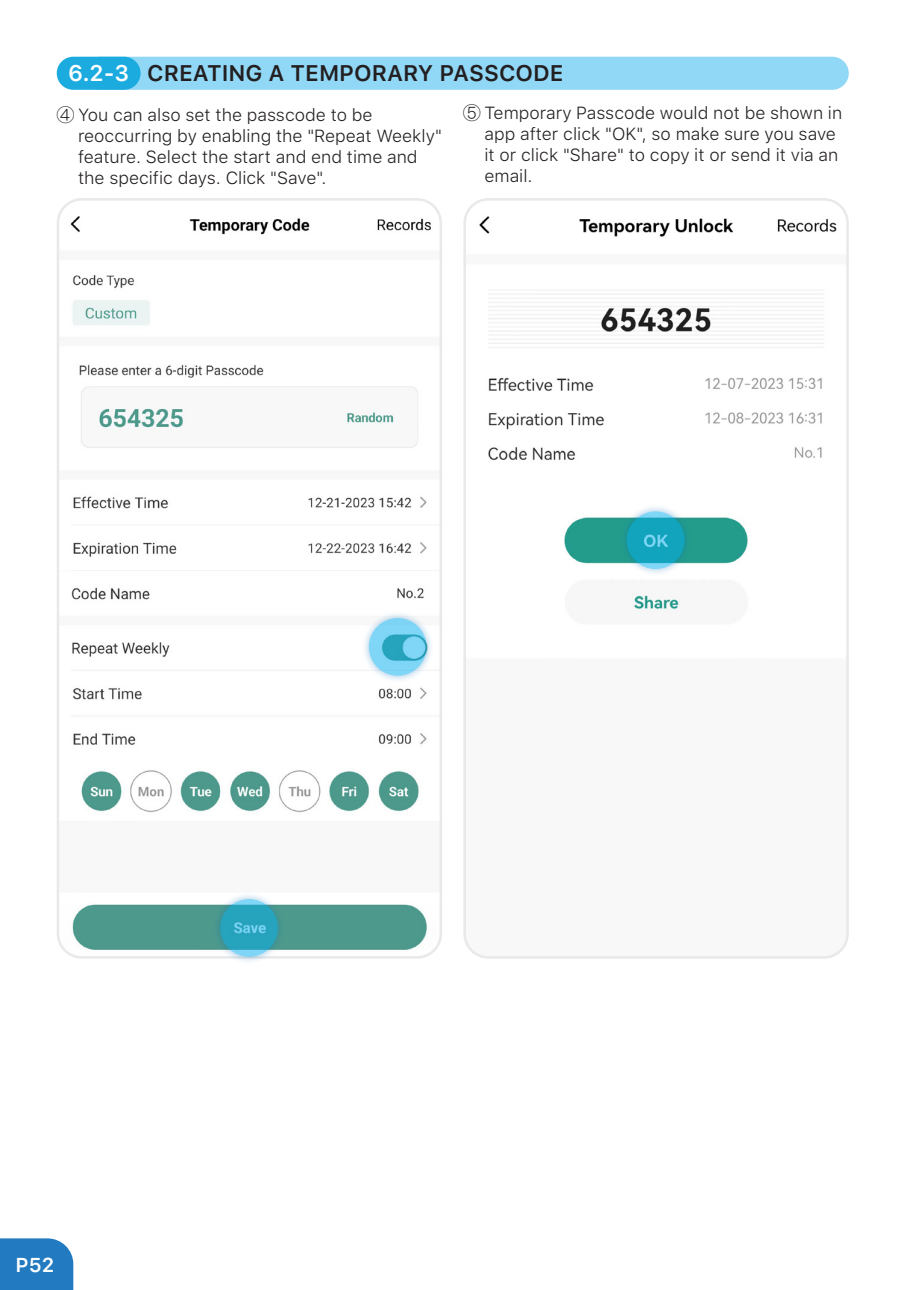
<style>
.page{position:relative;width:908px;height:1290px;background:#fff}
.page>*{position:absolute;margin:0;border:0;box-sizing:border-box;transform-origin:0 0}
.页眉右{font:600 22.5px "SF Pro Text";color:#231f20}
.t1{font:600 20px "SF Pro Text";color:#fff}
.t2{font:300 17.5px/21px "SF Pro Text";color:#231f20}
.s1{color:#fff}
.s2{font-family:"Ping Fang SC Regular";font-weight:400}
</style>
<div class="page">
<div style="left:0;top:1238px;width:73px;height:52px;background:#227bc0"></div>
<div style="left:83px;top:57px;width:765px;height:33px;background:#91d8f7;border-radius:17px"></div>
<div style="left:57px;top:57px;width:83px;height:33px;background:#1babde;border-radius:17px"></div>
<img style="left:57px;top:201px;width:382px;height:757px">
<div style="left:57px;top:198px;width:385px;height:760px;border:2px solid #e9e9e9;border-radius:24px"></div>
<img style="left:466px;top:201px;width:382px;height:757px">
<div style="left:463px;top:198px;width:385px;height:760px;border:2px solid #e9e9e9;border-radius:24px"></div>
<div style="left:618px;top:504px;width:73px;height:72px;background:#0070bd;opacity:.75"></div>
<svg style="left:626px;top:511px;width:58px;height:58px;background:#24acc5"></svg>
<div style="left:361px;top:611px;width:73px;height:72px;background:#0070bd;opacity:.75"></div>
<svg style="left:369px;top:618px;width:57px;height:58px;background:#69c8e7"></svg>
<div style="left:212px;top:892px;width:73px;height:72px;background:#0070bd;opacity:.75"></div>
<svg style="left:220px;top:899px;width:58px;height:58px;background:#36abc6"></svg>
<p class="页眉右" style="left:68px;top:57px;width:496px"><span class="s1">6.2-3</span> CREATING A TEMPORARY PASSCODE</p>
<p class="t2" style="left:78px;top:105px;width:365px;text-indent:-21px"><span class="s2">④</span> You can also set the passcode to be reoccurring by enabling the "Repeat Weekly" feature. Select the start and end time and the specific days. Click "Save".</p>
<p class="t2" style="left:484px;top:103px;width:359px;text-indent:-21px"><span class="s2">⑤</span> Temporary Passcode would not be shown in app after click "OK", so make sure you save it or click "Share" to copy it or send it via an email.</p>
<p class="t1" style="left:16px;top:1250px;width:40px">P52</p>
</div>
